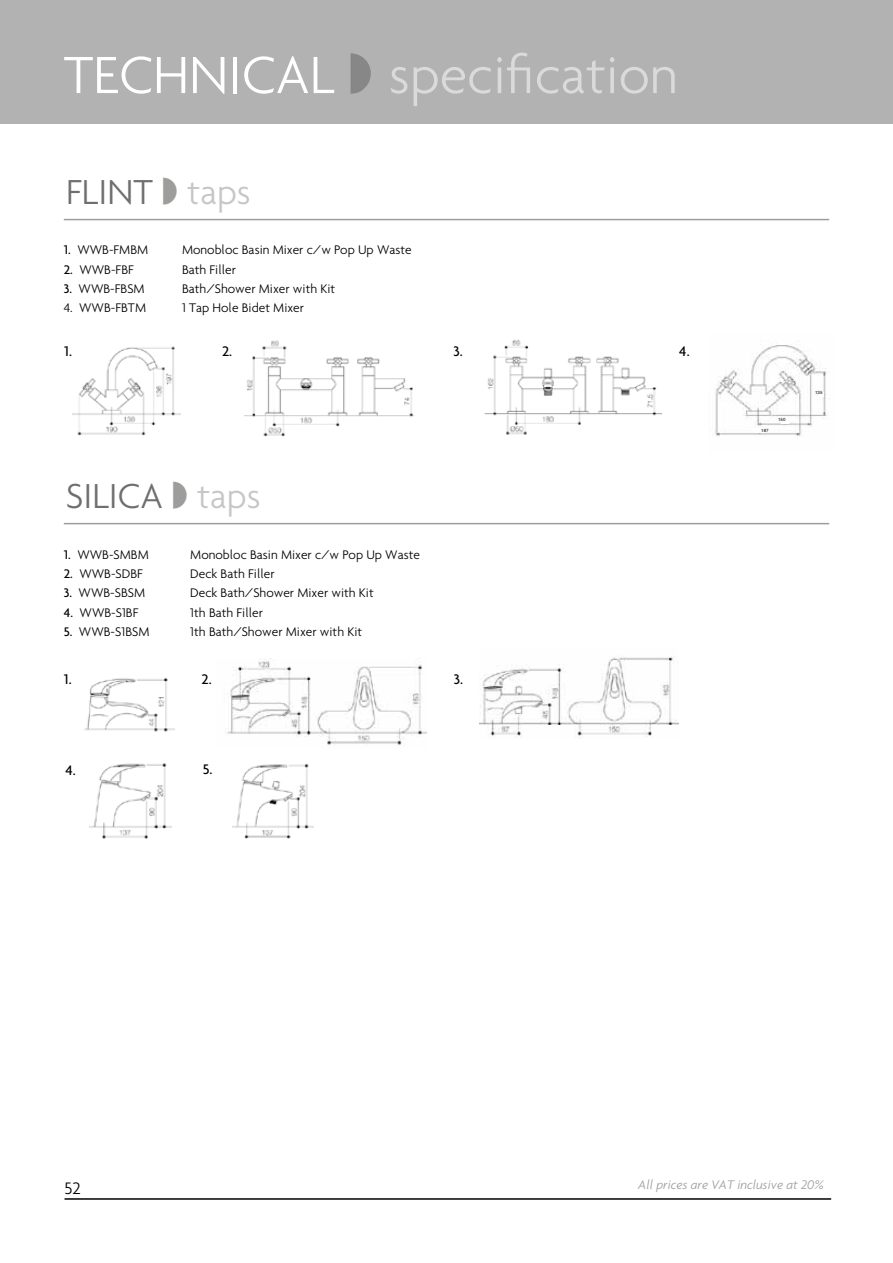
<style>
.page{position:relative;width:893px;height:1263px;background:#fff}
.page>*{position:absolute;margin:0;border:0;box-sizing:border-box;transform-origin:0 0}
.t1{font:300 56.55px "Agenda";color:#dadada}
.t2{font:300 37.5px "Agenda";color:#706f6f}
.t3{font:300 18px "Agenda";color:#000}
.t4{font:500 15px "Agenda";color:#000}
.t5{font:300 13.5px "Agenda";color:#000}
.t6{font:italic 300 13.5px "Agenda";color:#9d9d9c}
.t7{font:4.5px "Helvetica";color:#000}
.s1{color:#fff}
.s2{color:#878787}
.s3{color:#9d9d9c}
.s4{color:#c6c6c6}
.s5{font-weight:500}
</style>
<div class="page">
<hr style="left:64px;top:219px;width:765px;height:1px;background:#9d9d9c">
<div style="left:0;top:0;width:893px;height:123px;background:#b3b2b2"></div>
<hr style="left:65px;top:1198px;width:766px;height:2px;background:#000">
<img style="left:245px;top:340px;width:169px;height:97px">
<img style="left:484px;top:340px;width:177px;height:95px">
<img style="left:72px;top:346px;width:109px;height:90px">
<hr style="left:64px;top:523px;width:765px;height:1px;background:#9d9d9c">
<img style="left:84px;top:677px;width:90px;height:55px">
<img style="left:227px;top:658px;width:199px;height:88px">
<img style="left:479px;top:657px;width:200px;height:80px">
<img style="left:89px;top:763px;width:82px;height:76px">
<img style="left:232px;top:763px;width:82px;height:76px">
<img style="left:715px;top:345px;width:112px;height:91px">
<svg style="left:818px;top:392px;width:6px;height:5px"></svg>
<svg style="left:781px;top:420px;width:7px;height:3px"></svg>
<div style="left:753px;top:428px;width:13px;height:5px;background:#fff"></div>
<h1 class="t1" style="left:64px;top:42px;width:616px"><span class="s1">TECHNICAL</span> <span class="s2">◗</span> specification</h1>
<h2 class="t2" style="left:66px;top:170px;width:186px">FLINT <span class="s3">◗</span> <span class="s4">taps</span></h2>
<p class="t5" style="left:64px;top:242px;width:86px"><span class="s5">1.</span> WWB-FMBM</p>
<p class="t5" style="left:182px;top:242px;width:231px">Monobloc Basin Mixer c/w Pop Up Waste</p>
<p class="t5" style="left:64px;top:261px;width:72px"><span class="s5">2.</span> WWB-FBF</p>
<p class="t5" style="left:182px;top:261px;width:56px">Bath Filler</p>
<p class="t5" style="left:64px;top:281px;width:82px"><span class="s5">3.</span> WWB-FBSM</p>
<p class="t5" style="left:182px;top:281px;width:155px">Bath/Shower Mixer with Kit</p>
<p class="t5" style="left:64px;top:300px;width:84px">4. WWB-FBTM</p>
<p class="t5" style="left:182px;top:300px;width:124px">1 Tap Hole Bidet Mixer</p>
<p class="t4" style="left:222px;top:342px;width:12px">2.</p>
<p class="t4" style="left:453px;top:342px;width:11px">3.</p>
<p class="t4" style="left:679px;top:342px;width:12px">4.</p>
<p class="t4" style="left:64px;top:342px;width:9px">1.</p>
<h2 class="t2" style="left:66px;top:474px;width:196px">SILICA <span class="s3">◗</span> <span class="s4">taps</span></h2>
<p class="t5" style="left:64px;top:547px;width:86px"><span class="s5">1.</span> WWB-SMBM</p>
<p class="t5" style="left:190px;top:547px;width:231px">Monobloc Basin Mixer c/w Pop Up Waste</p>
<p class="t5" style="left:64px;top:566px;width:81px"><span class="s5">2.</span> WWB-SDBF</p>
<p class="t5" style="left:190px;top:566px;width:86px">Deck Bath Filler</p>
<p class="t5" style="left:64px;top:585px;width:83px"><span class="s5">3.</span> WWB-SBSM</p>
<p class="t5" style="left:190px;top:585px;width:185px">Deck Bath/Shower Mixer with Kit</p>
<p class="t5" style="left:64px;top:604px;width:76px"><span class="s5">4.</span> WWB-S1BF</p>
<p class="t5" style="left:190px;top:604px;width:74px">1th Bath Filler</p>
<p class="t5" style="left:64px;top:624px;width:87px"><span class="s5">5.</span> WWB-S1BSM</p>
<p class="t5" style="left:190px;top:624px;width:173px">1th Bath/Shower Mixer with Kit</p>
<p class="t4" style="left:64px;top:670px;width:9px">1.</p>
<p class="t4" style="left:202px;top:670px;width:12px">2.</p>
<p class="t4" style="left:454px;top:670px;width:11px">3.</p>
<p class="t4" style="left:66px;top:761px;width:12px">4.</p>
<p class="t4" style="left:203px;top:760px;width:11px">5.</p>
<p class="t7" style="left:761px;top:427px;width:9px">187</p>
<p class="t7" style="left:778px;top:416px;width:9px">150</p>
<p class="t7" style="left:815px;top:389px;width:9px">135</p>
<h3 class="t3" style="left:65px;top:1177px;width:18px">52</h3>
<p class="t6" style="left:638px;top:1177px;width:187px">All prices are VAT inclusive at 20%</p>
</div>
